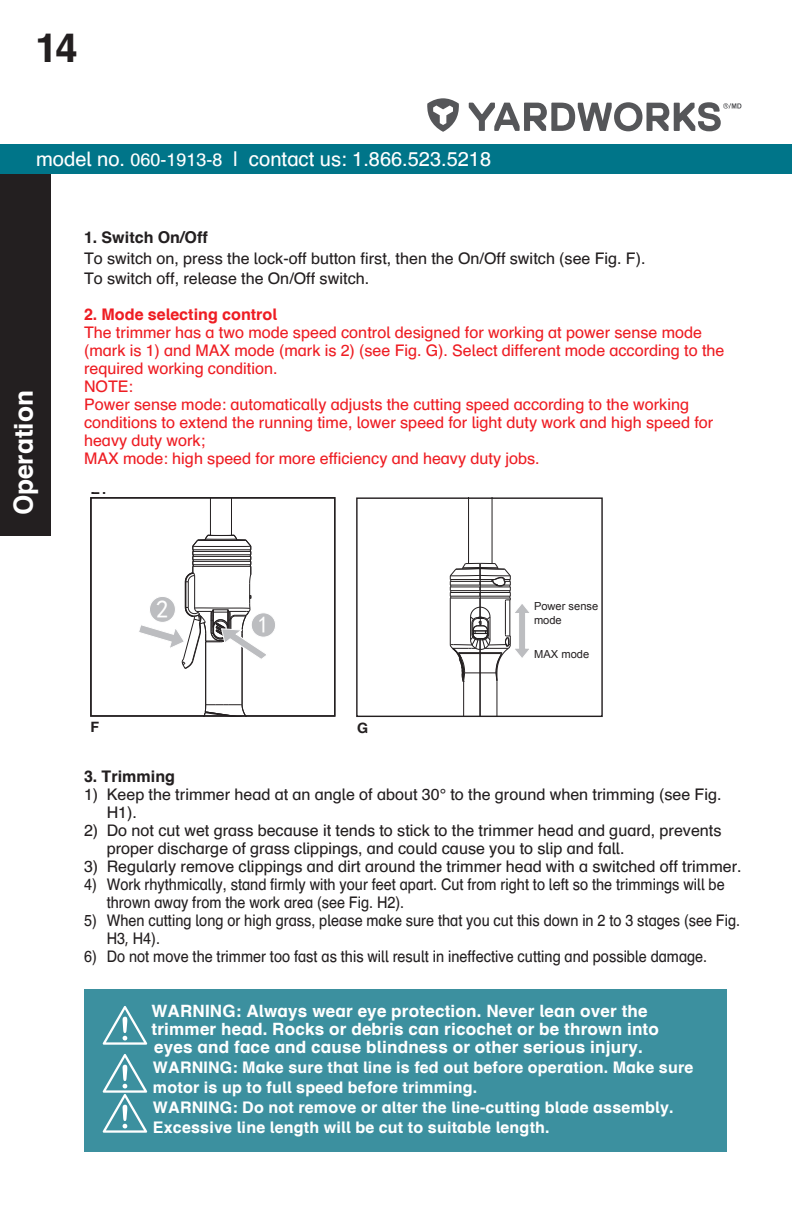
<style>
.page{position:relative;width:792px;height:1224px;background:#fff}
.page>*{position:absolute;margin:0;border:0;box-sizing:border-box;transform-origin:0 0}
.t1{font:700 40px "Schulbuch Nord";color:#231f20}
.Section_name{font:700 26px "Schulbuch Nord";color:#fff}
.t2{font:25px "Sim Hei";color:#fff}
.t3{font:23.4px "Sim Hei";color:#fff}
.t4{font:21.6px "Sim Hei";color:#fff}
.t5{font:20px "Schulbuch Nord";color:#fff}
.note{font:700 17px/18px "Schulbuch Nord";letter-spacing:.01em;color:#fff}
.Body{font:16px/18px "Schulbuch Nord";color:#231f20}
.Body-2{font:16px/18px "Schulbuch Nord";color:#ee1d23}
.Body-3{font:16px/18px "Schulbuch Nord";color:#231f20;scale:.9 1}
.note-2{font:700 16px/20px "Schulbuch Nord";letter-spacing:.01em;color:#fff}
.Heading{font:700 16px "Schulbuch Nord";color:#ee1d23}
.Heading-2{font:700 16px "Schulbuch Nord";color:#231f20}
.Body-4{font:700 16px "Schulbuch Nord";color:#231f20}
.t6{font:700 14.2px "Schulbuch Nord";color:#231f20}
.t7{font:11.2px/13.4px "Arial";color:#231f20}
.t8{font:5px "Arial";color:#231f20}
.s1{font-size:18px}
.s2{font-family:"Microsoft Ya Hei"}
</style>
<div class="page">
<div style="left:0;top:166px;width:51px;height:370px;background:#231f20"></div>
<div style="left:0;top:144px;width:792px;height:29px;background:#007589"></div>
<svg style="left:427px;top:98px;width:32px;height:34px"></svg>
<svg style="left:469px;top:102px;width:272px;height:29px"></svg>
<div style="left:84px;top:989px;width:642px;height:163px;background:#3c909f"></div>
<svg style="left:103px;top:1006px;width:44px;height:39px"></svg>
<svg style="left:103px;top:1054px;width:44px;height:79px"></svg>
<hr style="left:463px;top:682px;width:1px;height:34px;background:#231f20">
<hr style="left:468px;top:498px;width:1px;height:66px;background:#231f20">
<hr style="left:479px;top:654px;width:1px;height:62px;background:#231f20">
<hr style="left:480px;top:639px;width:1px;height:77px;background:#231f20">
<hr style="left:492px;top:498px;width:1px;height:66px;background:#231f20">
<hr style="left:497px;top:682px;width:1px;height:34px;background:#231f20">
<svg style="left:450px;top:563px;width:79px;height:119px"></svg>
<hr style="left:205px;top:642px;width:1px;height:63px;background:#231f20">
<hr style="left:210px;top:498px;width:1px;height:37px;background:#231f20">
<hr style="left:231px;top:498px;width:1px;height:37px;background:#231f20">
<hr style="left:242px;top:633px;width:1px;height:72px;background:#231f20">
<svg style="left:204px;top:704px;width:42px;height:11px"></svg>
<svg style="left:139px;top:535px;width:127px;height:134px"></svg>
<div style="left:251px;top:613px;width:25px;height:24px;background:#bcbdc0;border-radius:50%"></div>
<div style="left:251px;top:612px;width:25px;height:26px;border:1px solid #fff;border-radius:50%"></div>
<div style="left:149px;top:596px;width:26px;height:26px;background:#bcbdc0;border-radius:50%"></div>
<div style="left:149px;top:596px;width:27px;height:27px;border:1px solid #fff;border-radius:50%"></div>
<div style="left:356px;top:497px;width:247px;height:220px;border:1px solid #231f20"></div>
<div style="left:90px;top:497px;width:245px;height:220px;border:1px solid #231f20"></div>
<h1 class="t1" style="left:35px;top:22px;width:44px">14</h1>
<p class="t5" style="left:36px;top:146px;width:457px">model no. <span class="s1">060-1913-8</span> | contact us: 1.866.523.5218</p>
<p class="t4" style="left:139px;top:157px;width:12px">1</p>
<p class="Section_name" style="left:7px;top:515px;width:127px;rotate:-90deg">Operation</p>
<p class="Heading-2" style="left:84px;top:227px;width:125px">1. Switch On/Off</p>
<p class="Body" style="left:84px;top:249px;width:563px">To switch on, press the lock-off button first, then the On/Off switch (see Fig. F).</p>
<p class="Body" style="left:84px;top:269px;width:287px">To switch off, release the On/Off switch.</p>
<p class="Heading" style="left:84px;top:304px;width:195px">2. Mode selecting control</p>
<p class="Body-2" style="left:84px;top:323px;width:642px">The trimmer has a two mode speed control designed for working at power sense mode (mark is 1) and MAX mode (mark is 2) (see Fig. G). Select different mode according to the required working condition.</p>
<p class="Body-2" style="left:84px;top:377px;width:51px">NOTE:</p>
<p class="Body-2" style="left:84px;top:395px;width:631px">Power sense mode: automatically adjusts the cutting speed according to the working conditions to extend the running time, lower speed for light duty work and high speed for heavy duty work;</p>
<p class="Body-2" style="left:84px;top:449px;width:457px">MAX mode: high speed for more efficiency and heavy duty jobs.</p>
<p class="t6" style="left:90px;top:235px;width:20px">C1</p>
<p class="t6" style="left:90px;top:480px;width:19px">E1</p>
<p class="t2" style="left:156px;top:597px;width:14px">2</p>
<p class="t3" style="left:258px;top:613px;width:13px">1</p>
<p class="t6" style="left:90px;top:718px;width:10px">F</p>
<p class="t6" style="left:357px;top:718px;width:13px">G</p>
<p class="t7" style="left:534px;top:600px;width:66px">Power sense mode</p>
<p class="t7" style="left:534px;top:648px;width:56px">MAX mode</p>
<p class="Body-4" style="left:84px;top:766px;width:93px">3. Trimming</p>
<p class="Body" style="left:107px;top:785px;width:616px;text-indent:-23px">1) Keep the trimmer head at an angle of about 30° to the ground when trimming (see Fig.<br>H1).</p>
<p class="Body" style="left:107px;top:821px;width:616px;text-indent:-23px">2) Do not cut wet grass because it tends to stick to the trimmer head and guard, prevents proper discharge of grass clippings, and could cause you to slip and fall.</p>
<p class="Body" style="left:84px;top:857px;width:659px">3) Regularly remove clippings and dirt around the trimmer head with a switched off trimmer.</p>
<p class="Body-3" style="left:107px;top:875px;width:688px;text-indent:-23px">4) Work rhythmically, stand firmly with your feet apart. Cut from right to left so the trimmings will be thrown away from the work area (see Fig. H2).</p>
<p class="Body-3" style="left:107px;top:911px;width:705px;text-indent:-23px">5) When cutting long or high grass, please make sure that you cut this down in 2 to 3 stages (see Fig.<br>H3<span class="s2">,</span> H4).</p>
<p class="Body-3" style="left:84px;top:947px;width:694px">6) Do not move the trimmer too fast as this will result in ineffective cutting and possible damage.</p>
<p class="t8" style="left:265px;top:920px;width:9px">30<sup>0</sup></p>
<p class="t6" style="left:90px;top:957px;width:20px">H1</p>
<p class="t6" style="left:357px;top:958px;width:20px">H2</p>
<p class="note" style="left:151px;top:1001px;width:509px">WARNING: Always wear eye protection. Never lean over the trimmer head. Rocks or debris can ricochet or be thrown into eyes and face and cause blindness or other serious injury.</p>
<p class="note-2" style="left:153px;top:1057px;width:542px">WARNING: Make sure that line is fed out before operation. Make sure motor is up to full speed before trimming.</p>
<p class="note-2" style="left:153px;top:1097px;width:522px">WARNING: Do not remove or alter the line-cutting blade assembly.<br>Excessive line length will be cut to suitable length.</p>
</div>
